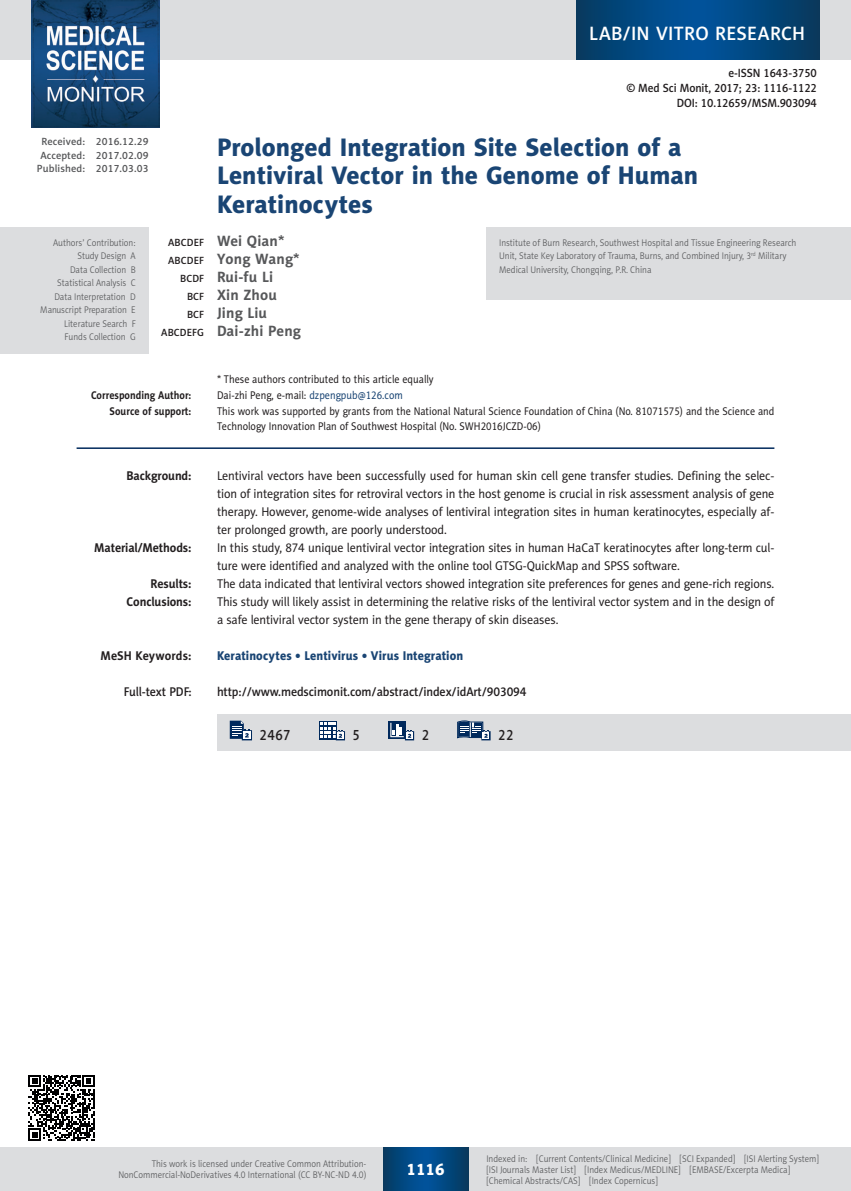
<style>
.page{position:relative;width:851px;height:1191px;background:#fff}
.page>*{position:absolute;margin:0;border:0;box-sizing:border-box;transform-origin:0 0}
.MSM_Tytul{font:25.5px/28.5px "Naomi Sans EFN Heavy";color:#1a4574}
.t1{font:19.5px "Naomi Sans EFN Medium";letter-spacing:.01em;color:#fff}
.t2{font:16.5px "Naomi Sans EFN Heavy";color:#fff}
.MSM_Autorzy{font:700 15px "Naomi Sans EFN";letter-spacing:.01em;color:#57585a}
.MSM_dane{font:15px "Naomi Sans EFN Medium";letter-spacing:.03em;color:#231f20;scale:.9 1}
.MSM_Summary_body{font:12.75px/18px "Naomi Sans EFN";letter-spacing:-.01em;color:#231f20;scale:.95 1}
.MSM_full_text_pdf{font:12.75px "Naomi Sans EFN Medium";letter-spacing:-.01em;color:#231f20;scale:.95 1}
.MSM_Summary_body-2{font:700 12.75px "Naomi Sans EFN";letter-spacing:-.01em;color:#231f20;scale:.95 1}
.MSM_keywords{font:12.75px "Naomi Sans EFN Heavy";letter-spacing:.005em;color:#1a4574;scale:.95 1}
.MSM_keywords-2{font:700 12.75px "Naomi Sans EFN";letter-spacing:.005em;color:#231f20;scale:.95 1}
.MSM_full_text_pdf-2{font:12px "Naomi Sans EFN Medium";letter-spacing:-.01em;color:#231f20;scale:.95 1}
.MSM_Support{font:11.25px/15.8px "Naomi Sans EFN";color:#231f20;scale:.9 1}
.MSM_Adres{font:11.25px "Naomi Sans EFN";color:#231f20;scale:.9 1}
.MSM_Adres-2{font:700 11.25px "Naomi Sans EFN";color:#231f20;scale:.9 1}
.MSM_Support-2{font:700 11.25px "Naomi Sans EFN";color:#231f20;scale:.9 1}
.t3{font:10.5px "Naomi Sans EFN Medium";letter-spacing:.01em;color:#57585a}
.MSM_Afiliacja{font:9.75px/13.5px "Naomi Sans EFN Light";color:#57585a;scale:.9 1}
.MSM_pagina_sygnatura{font:9.75px/11.2px "Naomi Sans EFN Light";color:#57585a;text-align:right;scale:.9 1}
.s1{font-family:"Naomi Sans EFN Medium";font-weight:400;font-size:10.5px;color:#231f20}
.s2{color:#1a4574}
</style>
<div class="page">
<div style="left:217px;top:714px;width:633px;height:36px;background:#dcdddf"></div>
<svg style="left:230px;top:720px;width:22px;height:20px"></svg>
<div style="left:319px;top:721px;width:17px;height:18px;background:#00295c"></div>
<svg style="left:320px;top:722px;width:25px;height:18px"></svg>
<div style="left:388px;top:721px;width:18px;height:18px;background:#00295c"></div>
<svg style="left:390px;top:723px;width:24px;height:17px"></svg>
<svg style="left:457px;top:720px;width:33px;height:20px"></svg>
<hr style="left:77px;top:447px;width:697px;height:2px;background:#00295c">
<div style="left:0;top:228px;width:148px;height:126px;background:#dcdddf"></div>
<div style="left:486px;top:228px;width:364px;height:72px;background:#dcdddf"></div>
<svg style="left:28px;top:1075px;width:67px;height:66px"></svg>
<hr style="left:850px;top:0;width:1px;height:60px;background:#dcdddf">
<div style="left:0;top:1148px;width:850px;height:43px;background:#dcdddf"></div>
<svg style="left:383px;top:1147px;width:85px;height:43px;background:#02477e"></svg>
<div style="left:0;top:0;width:850px;height:60px;background:#dcdddf"></div>
<img style="left:32px;top:0;width:127px;height:128px">
<svg style="left:576px;top:0;width:243px;height:60px;background:#02477e"></svg>
<h2 class="t1" style="left:589px;top:22px;width:217px">LAB/IN VITRO RESEARCH</h2>
<p class="MSM_full_text_pdf-2" style="left:728px;top:66px;width:95px">e-ISSN 1643-3750</p>
<p class="MSM_full_text_pdf-2" style="left:626px;top:81px;width:202px">© Med Sci Monit, 2017; 23: 1116-1122</p>
<p class="MSM_full_text_pdf-2" style="left:676px;top:96px;width:149px">DOI: 10.12659/MSM.903094</p>
<p class="MSM_Tytul" style="left:217px;top:132px;width:482px">Prolonged Integration Site Selection of a<br>Lentiviral Vector in the Genome of Human<br>Keratinocytes</p>
<p class="MSM_Autorzy" style="left:168px;top:232px;width:118px"><span class="s1">ABCDEF</span> Wei Qian*</p>
<p class="MSM_Autorzy" style="left:168px;top:250px;width:133px"><span class="s1">ABCDEF</span> Yong Wang*</p>
<p class="MSM_Autorzy" style="left:180px;top:268px;width:94px"><span class="s1">BCDF</span> Rui-fu Li</p>
<p class="MSM_Autorzy" style="left:187px;top:286px;width:91px"><span class="s1">BCF</span> Xin Zhou</p>
<p class="MSM_Autorzy" style="left:187px;top:304px;width:82px"><span class="s1">BCF</span> Jing Liu</p>
<p class="MSM_Autorzy" style="left:161px;top:322px;width:141px"><span class="s1">ABCDEFG</span> Dai-zhi Peng</p>
<p class="MSM_Adres" style="left:217px;top:373px;width:242px">* These authors contributed to this article equally</p>
<p class="MSM_Adres-2" style="left:91px;top:388px;width:113px">Corresponding Author:</p>
<p class="MSM_Adres" style="left:217px;top:388px;width:208px">Dai-zhi Peng, e-mail: <span class="s2">dzpengpub@126.com</span></p>
<p class="MSM_Support-2" style="left:110px;top:404px;width:92px">Source of support:</p>
<p class="MSM_Support" style="left:217px;top:403px;width:620px">This work was supported by grants from the National Natural Science Foundation of China (No. 81071575) and the Science and<br>Technology Innovation Plan of Southwest Hospital (No. SWH2016JCZD-06)</p>
<p class="MSM_Summary_body-2" style="left:126px;top:468px;width:70px">Background:</p>
<p class="MSM_Summary_body" style="left:217px;top:467px;width:588px;text-align:justify">Lentiviral vectors have been successfully used for human skin cell gene transfer studies. Defining the selec&shy;tion of integration sites for retroviral vectors in the host genome is crucial in risk assessment analysis of gene therapy. However, genome-wide analyses of lentiviral integration sites in human keratinocytes, especially af&shy;ter prolonged growth, are poorly understood.</p>
<p class="MSM_Summary_body-2" style="left:94px;top:540px;width:104px">Material/Methods:</p>
<p class="MSM_Summary_body" style="left:217px;top:539px;width:588px">In this study, 874 unique lentiviral vector integration sites in human HaCaT keratinocytes after long-term cul&shy;ture were identified and analyzed with the online tool GTSG-QuickMap and SPSS software.</p>
<p class="MSM_Summary_body-2" style="left:150px;top:576px;width:45px">Results:</p>
<p class="MSM_Summary_body" style="left:217px;top:575px;width:588px">The data indicated that lentiviral vectors showed integration site preferences for genes and gene-rich regions.</p>
<p class="MSM_Summary_body-2" style="left:127px;top:594px;width:70px">Conclusions:</p>
<p class="MSM_Summary_body" style="left:217px;top:593px;width:588px">This study will likely assist in determining the relative risks of the lentiviral vector system and in the design of a safe lentiviral vector system in the gene therapy of skin diseases.</p>
<p class="MSM_keywords-2" style="left:100px;top:648px;width:97px">MeSH Keywords:</p>
<p class="MSM_keywords" style="left:217px;top:648px;width:261px">Keratinocytes • Lentivirus • Virus Integration</p>
<p class="MSM_full_text_pdf" style="left:124px;top:684px;width:73px">Full-text PDF:</p>
<p class="MSM_full_text_pdf" style="left:217px;top:684px;width:327px">http://www.medscimonit.com/abstract/index/idArt/903094</p>
<p class="t3" style="left:41px;top:136px;width:109px">Received: 2016.12.29</p>
<p class="t3" style="left:40px;top:149px;width:110px">Accepted: 2017.02.09</p>
<p class="t3" style="left:37px;top:163px;width:113px">Published: 2017.03.03</p>
<p class="MSM_Afiliacja" style="left:53px;top:236px;width:93px">Authors’ Contribution:</p>
<p class="MSM_Afiliacja" style="left:77px;top:249px;width:66px">Study Design A</p>
<p class="MSM_Afiliacja" style="left:70px;top:263px;width:74px">Data Collection B</p>
<p class="MSM_Afiliacja" style="left:57px;top:276px;width:89px">Statistical Analysis C</p>
<p class="MSM_Afiliacja" style="left:54px;top:290px;width:92px">Data Interpretation D</p>
<p class="MSM_Afiliacja" style="left:40px;top:303px;width:107px">Manuscript Preparation E</p>
<p class="MSM_Afiliacja" style="left:64px;top:317px;width:81px">Literature Search F</p>
<p class="MSM_Afiliacja" style="left:65px;top:330px;width:80px">Funds Collection G</p>
<p class="MSM_Afiliacja" style="left:499px;top:236px;width:332px">Institute of Burn Research, Southwest Hospital and Tissue Engineering Research<br>Unit, State Key Laboratory of Trauma, Burns, and Combined Injury, 3<sup>rd</sup> Military<br>Medical University, Chongqing, P.R. China</p>
<p class="MSM_dane" style="left:259px;top:726px;width:36px">2467</p>
<p class="MSM_dane" style="left:352px;top:726px;width:10px">5</p>
<p class="MSM_dane" style="left:421px;top:726px;width:10px">2</p>
<p class="MSM_dane" style="left:498px;top:726px;width:19px">22</p>
<p class="MSM_pagina_sygnatura" style="left:118px;top:1158px;width:277px">This work is licensed under Creative Common Attribution-<br>NonCommercial-NoDerivatives 4.0 International (CC BY-NC-ND 4.0)</p>
<p class="t2" style="left:406px;top:1159px;width:40px">1116</p>
<p class="MSM_Afiliacja" style="left:486px;top:1152px;width:371px;line-height:11.2px">Indexed in: [Current Contents/Clinical Medicine] [SCI Expanded] [ISI Alerting System] [ISI Journals Master List] [Index Medicus/MEDLINE] [EMBASE/Excerpta Medica] [Chemical Abstracts/CAS] [Index Copernicus]</p>
</div>
